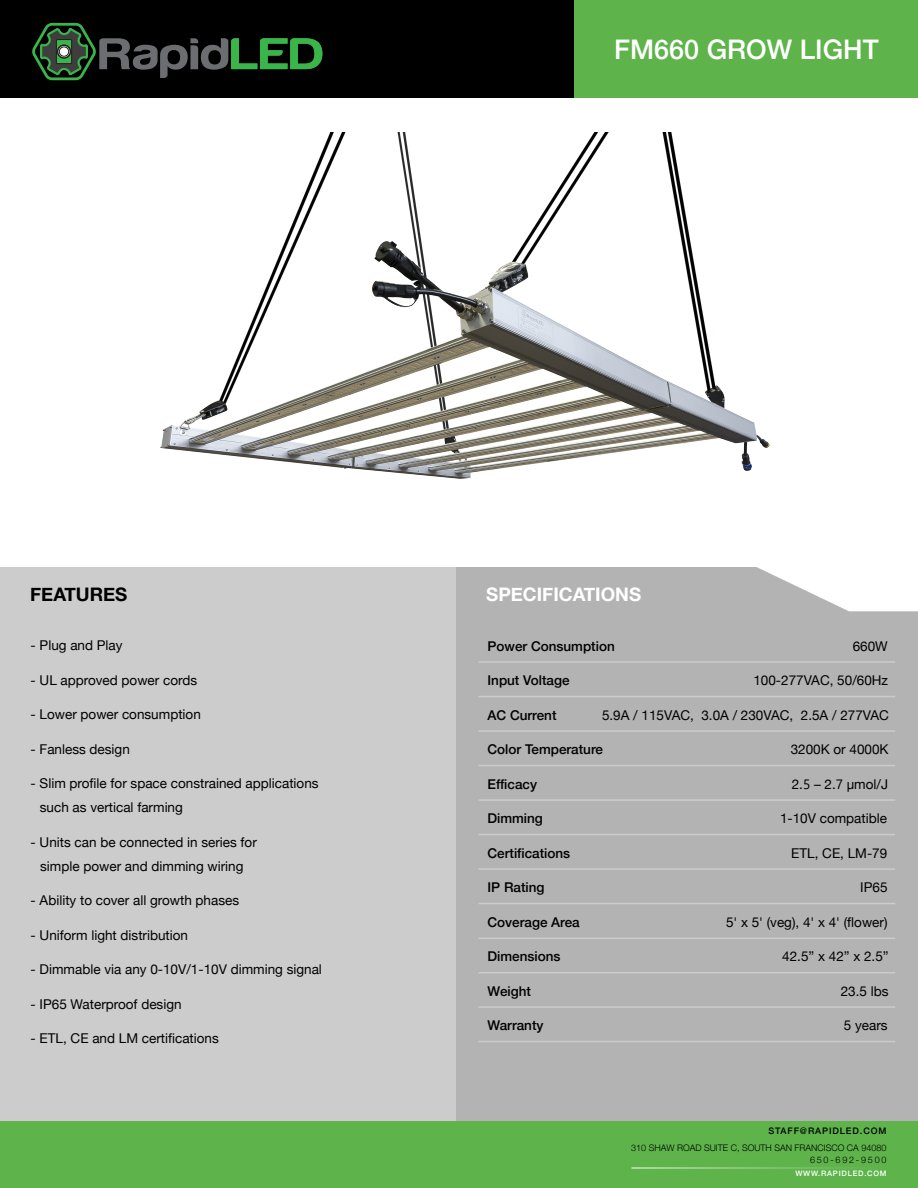
<style>
.page{position:relative;width:918px;height:1188px;background:#fff}
.page>*{position:absolute;margin:0;border:0;box-sizing:border-box;transform-origin:0 0}
.t1{font:500 27px "Helvetica Neue";color:#fff}
.t2{font:700 18.6px "Helvetica Neue";color:#fff}
.t3{font:700 18.6px "Helvetica Neue";color:#000}
.t4{font:13.5px/24px "Helvetica Neue";color:#000}
.t5{font:500 13.5px "Helvetica Neue";color:#000}
.t6{font:300 9px/12px "Helvetica Neue";color:#000;text-align:right}
.t7{font:500 9px "Helvetica Neue";letter-spacing:.1em;color:#000}
.t8{font:500 7.5px "Helvetica Neue";letter-spacing:.1em;color:#fff}
.s1{font-family:"Yu Gothic UI"}
</style>
<div class="page">
<div style="left:0;top:567px;width:456px;height:555px;background:#ccc"></div>
<div style="left:456px;top:596px;width:462px;height:526px;background:#b3b3b3"></div>
<div style="left:0;top:0;width:918px;height:98px;background:#000"></div>
<div style="left:574px;top:0;width:344px;height:98px;background:#5eb44b"></div>
<div style="left:0;top:1122px;width:918px;height:66px;background:#5eb44b"></div>
<img style="left:100px;top:132px;width:718px;height:479px">
<svg style="left:32px;top:22px;width:290px;height:59px"></svg>
<div style="left:56px;top:40px;width:16px;height:24px;background:#3ab54a"></div>
<div style="left:56px;top:39px;width:16px;height:25px;border:1px solid #231f20"></div>
<svg style="left:57px;top:44px;width:14px;height:15px"></svg>
<svg style="left:58px;top:46px;width:12px;height:11px"></svg>
<div style="left:59px;top:47px;width:10px;height:9px;border:1px solid #231f20;border-radius:50%"></div>
<hr style="left:478px;top:661px;width:417px;height:2px;background:#ccc">
<hr style="left:478px;top:696px;width:417px;height:1px;background:#ccc">
<hr style="left:478px;top:730px;width:417px;height:2px;background:#ccc">
<hr style="left:478px;top:765px;width:417px;height:1px;background:#ccc">
<hr style="left:478px;top:799px;width:417px;height:2px;background:#ccc">
<hr style="left:478px;top:834px;width:417px;height:1px;background:#ccc">
<hr style="left:478px;top:868px;width:417px;height:2px;background:#ccc">
<hr style="left:478px;top:903px;width:417px;height:1px;background:#ccc">
<hr style="left:478px;top:938px;width:417px;height:1px;background:#ccc">
<hr style="left:478px;top:972px;width:417px;height:2px;background:#ccc">
<hr style="left:478px;top:1006px;width:417px;height:2px;background:#ccc">
<hr style="left:478px;top:1041px;width:417px;height:1px;background:#ccc">
<hr style="left:632px;top:1168px;width:257px;height:1px;background:#fff">
<h1 class="t1" style="left:614px;top:28px;width:266px">FM660 GROW LIGHT</h1>
<h2 class="t3" style="left:30px;top:580px;width:99px">FEATURES</h2>
<h2 class="t2" style="left:486px;top:579px;width:156px">SPECIFICATIONS</h2>
<p class="t5" style="left:488px;top:635px;width:129px">Power Consumption</p>
<p class="t4" style="left:853px;top:634px;width:37px">660W</p>
<p class="t5" style="left:488px;top:669px;width:84px">Input Voltage</p>
<p class="t4" style="left:753px;top:669px;width:136px">100-277VAC, 50/60Hz</p>
<p class="t5" style="left:488px;top:704px;width:71px">AC Current</p>
<p class="t4" style="left:602px;top:703px;width:288px">5.9A / 115VAC, 3.0A / 230VAC, 2.5A / 277VAC</p>
<p class="t5" style="left:488px;top:738px;width:117px">Color Temperature</p>
<p class="t4" style="left:791px;top:738px;width:99px">3200K or 4000K</p>
<p class="t5" style="left:488px;top:773px;width:51px">Efficacy</p>
<p class="t4" style="left:792px;top:773px;width:98px">2.<span class="s1">5</span> – 2.<span class="s1">7</span> μmol/J</p>
<p class="t5" style="left:488px;top:807px;width:57px">Dimming</p>
<p class="t4" style="left:780px;top:807px;width:109px">1-10V compatible</p>
<p class="t5" style="left:488px;top:842px;width:84px">Certifications</p>
<p class="t4" style="left:791px;top:842px;width:98px">ETL, CE, LM-79</p>
<p class="t5" style="left:488px;top:876px;width:59px">IP Rating</p>
<p class="t4" style="left:860px;top:876px;width:29px">IP65</p>
<p class="t5" style="left:488px;top:911px;width:94px">Coverage Area</p>
<p class="t4" style="left:726px;top:911px;width:163px">5' x 5' (veg), 4' x 4' (flower)</p>
<p class="t5" style="left:488px;top:945px;width:75px">Dimensions</p>
<p class="t4" style="left:782px;top:945px;width:108px">42.5” x 42” x 2.5”</p>
<p class="t5" style="left:488px;top:980px;width:45px">Weight</p>
<p class="t4" style="left:841px;top:980px;width:49px">23.5 lbs</p>
<p class="t5" style="left:488px;top:1014px;width:58px">Warranty</p>
<p class="t4" style="left:844px;top:1014px;width:45px">5 years</p>
<p class="t4" style="left:31px;top:634px;width:94px">- Plug and Play</p>
<p class="t4" style="left:31px;top:669px;width:168px">- UL approved power cords</p>
<p class="t4" style="left:31px;top:703px;width:172px">- Lower power consumption</p>
<p class="t4" style="left:31px;top:738px;width:101px">- Fanless design</p>
<p class="t4" style="left:40px;top:772px;width:280px;text-indent:-9px">- Slim profile for space constrained applications such as vertical farming</p>
<p class="t4" style="left:31px;top:831px;width:228px;text-align:center">- Units can be connected in series for simple power and dimming wiring</p>
<p class="t4" style="left:31px;top:889px;width:210px">- Ability to cover all growth phases</p>
<p class="t4" style="left:31px;top:924px;width:159px">- Uniform light distribution</p>
<p class="t4" style="left:31px;top:958px;width:293px">- Dimmable via any 0-10V/1-10V dimming signal</p>
<p class="t4" style="left:31px;top:993px;width:153px">- IP65 Waterproof design</p>
<p class="t4" style="left:31px;top:1027px;width:190px">- ETL, CE and LM certifications</p>
<p class="t7" style="left:768px;top:1124px;width:120px">STAFF@RAPIDLED.COM</p>
<p class="t6" style="left:631px;top:1141px;width:257px">310 SHAW ROAD SUITE C, SOUTH SAN FRANCISCO CA 94080<br>650-692-9500</p>
<p class="t8" style="left:795px;top:1168px;width:93px">WWW.RAPIDLED.COM</p>
</div>
